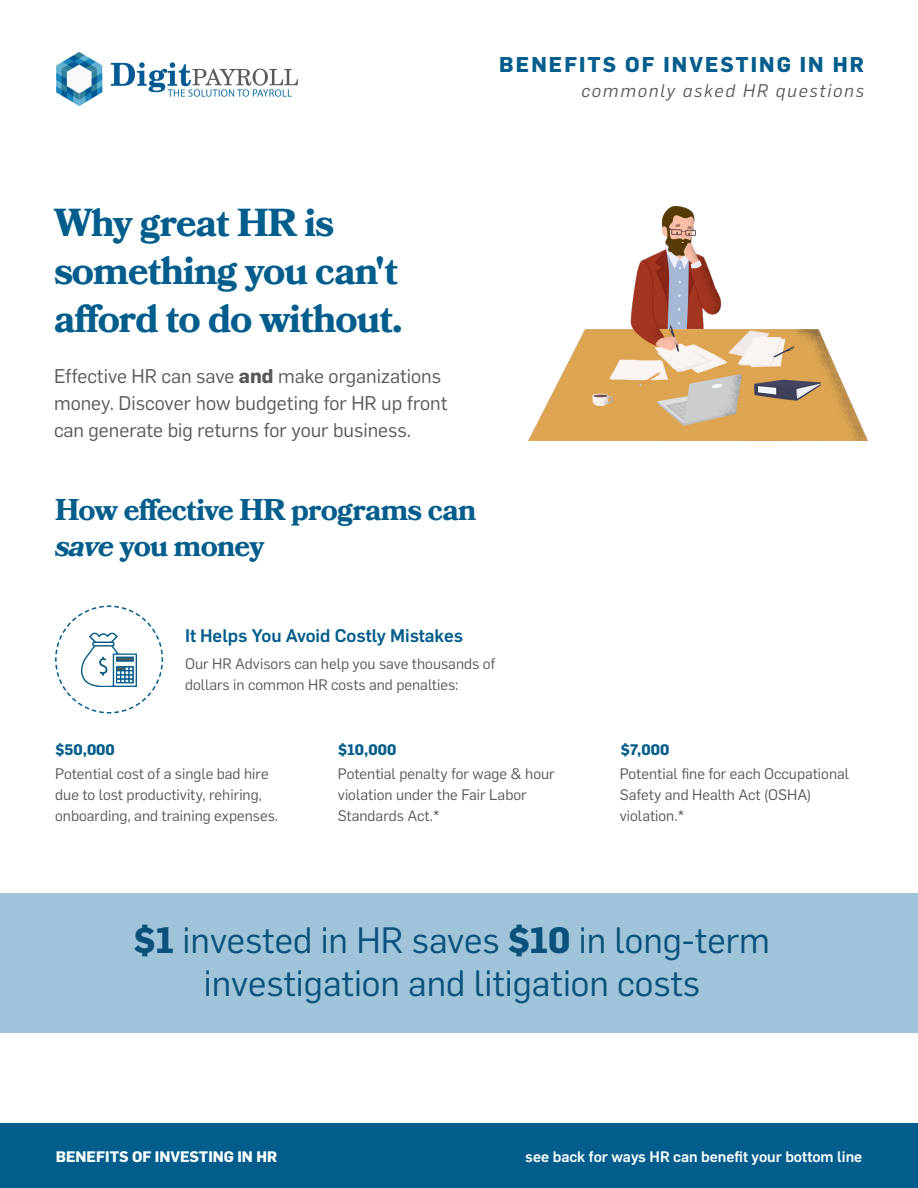
<style>
.page{position:relative;width:918px;height:1188px;background:#fff}
.page>*{position:absolute;margin:0;border:0;box-sizing:border-box;transform-origin:0 0}
.t1{font:700 39px/48px "Bookmania";letter-spacing:-.025em;color:#015d8b}
.t2{font:36px "Flama";color:#0a517c}
.t3{font:700 30px "Bookmania";letter-spacing:-.025em;color:#015d8b}
.t4{font:700 21px "Flama";letter-spacing:.1em;color:#015d8b}
.t5{font:19.5px/27px "Flama";color:#57585a}
.t6{font:500 18px "Flama";color:#015d8b}
.t7{font:italic 18px "Flama";letter-spacing:.1em;color:#57585a}
.t8{font:15px/21px "Flama";color:#57585a}
.t9{font:500 15px "Flama";color:#fff}
.t10{font:700 15px "Flama";color:#fff}
.t11{font:700 15px "Flama";color:#045e8a}
.s1{font-weight:700}
.s2{font-style:italic}
</style>
<div class="page">
<div style="left:0;top:1123px;width:918px;height:65px;background:#015d8b"></div>
<svg style="left:55px;top:605px;width:109px;height:109px"></svg>
<div style="left:0;top:893px;width:918px;height:140px;background:#9fc4da"></div>
<img style="left:528px;top:206px;width:339px;height:235px">
<img style="left:56px;top:52px;width:242px;height:54px">
<p class="t4" style="left:499px;top:49px;width:366px">BENEFITS OF INVESTING IN HR</p>
<p class="t1" style="left:54px;top:198px;width:350px">Why great HR is something you can't afford to do without.</p>
<p class="t5" style="left:54px;top:362px;width:395px">Effective HR can save <span class="s1">and</span> make organizations money. Discover how budgeting for HR up front can generate big returns for your business.</p>
<p class="t3" style="left:55px;top:493px;width:423px">How effective HR programs can</p>
<p class="t3" style="left:55px;top:529px;width:211px"><span class="s2">save</span> you money</p>
<p class="t6" style="left:185px;top:622px;width:280px">It Helps You Avoid Costly Mistakes</p>
<p class="t8" style="left:185px;top:652px;width:312px">Our HR Advisors can help you save thousands of dollars in common HR costs and penalties:</p>
<p class="t7" style="left:581px;top:77px;width:284px">commonly asked HR questions</p>
<p class="t11" style="left:56px;top:738px;width:61px">$50,000</p>
<p class="t11" style="left:338px;top:738px;width:60px">$10,000</p>
<p class="t11" style="left:621px;top:738px;width:50px">$7,000</p>
<p class="t8" style="left:55px;top:762px;width:225px">Potential cost of a single bad hire due to lost productivity, rehiring, onboarding, and training expenses.</p>
<p class="t8" style="left:338px;top:762px;width:218px">Potential penalty for wage &amp; hour violation under the Fair Labor<br>Standards Act.*</p>
<p class="t8" style="left:620px;top:762px;width:231px">Potential fine for each Occupational<br>Safety and Health Act (OSHA) violation.*</p>
<p class="t2" style="left:134px;top:913px;width:638px"><span class="s1">$1</span> invested in HR saves <span class="s1">$10</span> in long-term</p>
<p class="t2" style="left:204px;top:956px;width:498px">investigation and litigation costs</p>
<p class="t10" style="left:56px;top:1146px;width:223px">BENEFITS OF INVESTING IN HR</p>
<p class="t9" style="left:525px;top:1145px;width:339px">see back for ways HR can benefit your bottom line</p>
</div>
